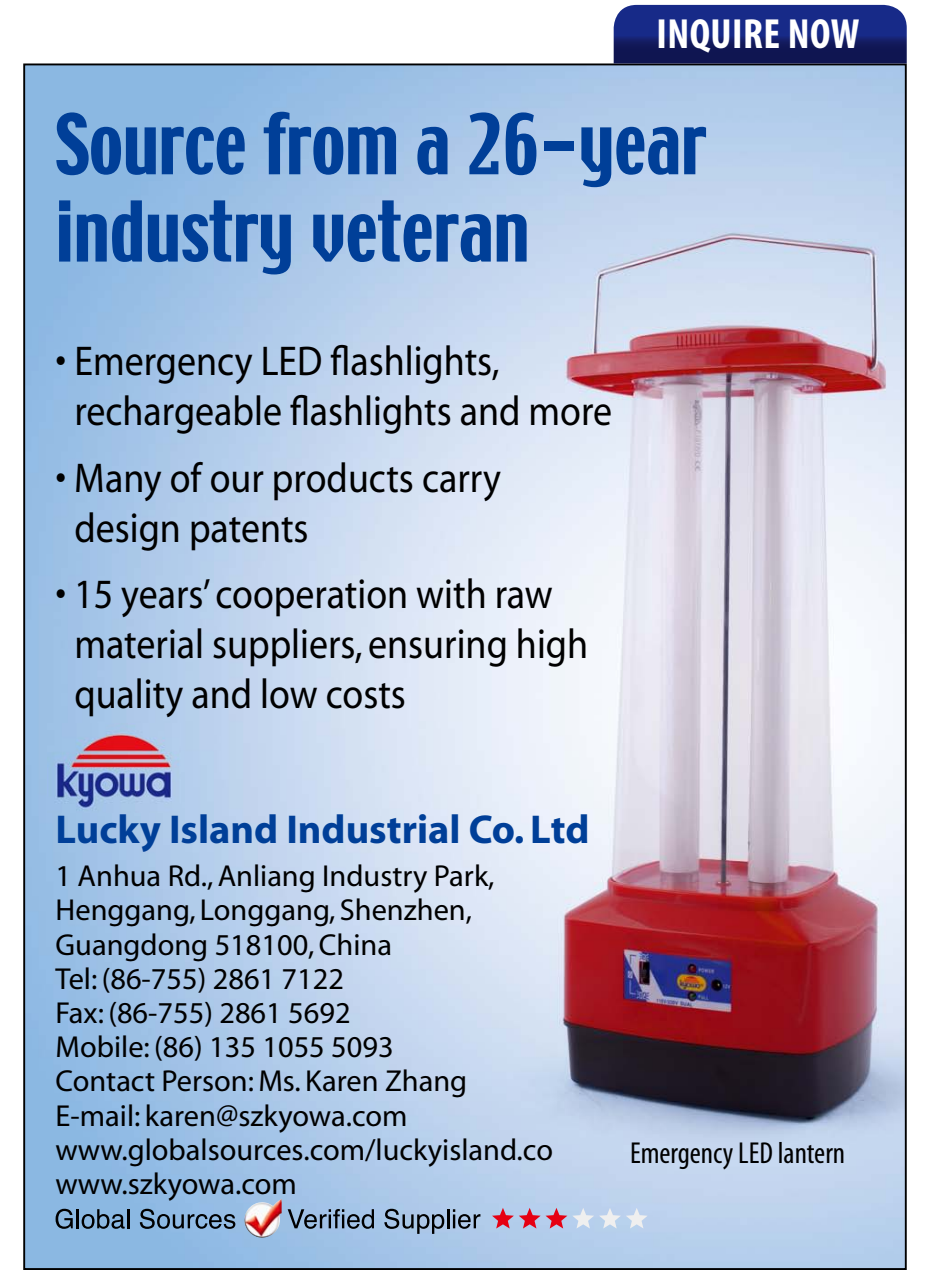
<style>
.page{position:relative;width:930px;height:1270px;background:#fff}
.page>*{position:absolute;margin:0;border:0;box-sizing:border-box;transform-origin:0 0}
.t1{font:74.4px/87.2px "Techno";color:#003f98}
.t2{font:700 condensed 42.4px "Myriad Pro";letter-spacing:.01em;color:#fff}
.t3{font:41.6px/50px "Myriad";color:#000;scale:.91 1}
.t4{font:700 40.4px "Myriad";color:#003f98}
.t5{font:30.4px/34.4px "Myriad";color:#000}
.t6{font:condensed 30.4px "Myriad Pro";color:#000}
</style>
<div class="page">
<img style="left:26px;top:66px;width:878px;height:1201px">
<svg style="left:56px;top:1209px;width:73px;height:20px"></svg>
<svg style="left:140px;top:1209px;width:95px;height:20px;background:#64829f"></svg>
<svg style="left:288px;top:1209px;width:86px;height:20px;background:#6c829b"></svg>
<svg style="left:384px;top:1209px;width:96px;height:25px;background:#7e92aa"></svg>
<img style="left:244px;top:1199px;width:38px;height:39px">
<svg style="left:492px;top:1208px;width:155px;height:20px;background:#c7b1c8"></svg>
<img style="left:48px;top:724px;width:133px;height:88px">
<svg style="left:614px;top:5px;width:293px;height:58px;background:#172474"></svg>
<h2 class="t2" style="left:656px;top:8px;width:204px">INQUIRE NOW</h2>
<h1 class="t1" style="left:56px;top:105px;width:652px">Source from a 26-year industry veteran</h1>
<h3 class="t3" style="left:74px;top:338px;width:592px;text-indent:-19px">• Emergency LED flashlights, rechargeable flashlights and more</h3>
<h3 class="t3" style="left:74px;top:455px;width:470px;text-indent:-19px">• Many of our products carry design patents</h3>
<h3 class="t3" style="left:74px;top:571px;width:566px;text-indent:-19px">• 15 years’ cooperation with raw material suppliers, ensuring high quality and low costs</h3>
<h3 class="t4" style="left:56px;top:809px;width:535px">Lucky Island Industrial Co. Ltd</h3>
<p class="t5" style="left:56px;top:860px;width:499px">1 Anhua Rd., Anliang Industry Park,<br>Henggang, Longgang, Shenzhen,<br>Guangdong 518100, China<br>Tel: (86-755) 2861 7122<br>Fax: (86-755) 2861 5692<br>Mobile: (86) 135 1055 5093<br>Contact Person: Ms. Karen Zhang<br>E-mail: karen@szkyowa.com www.globalsources.com/luckyisland.co www.szkyowa.com</p>
<p class="t6" style="left:630px;top:1134px;width:217px">Emergency LED lantern</p>
</div>
